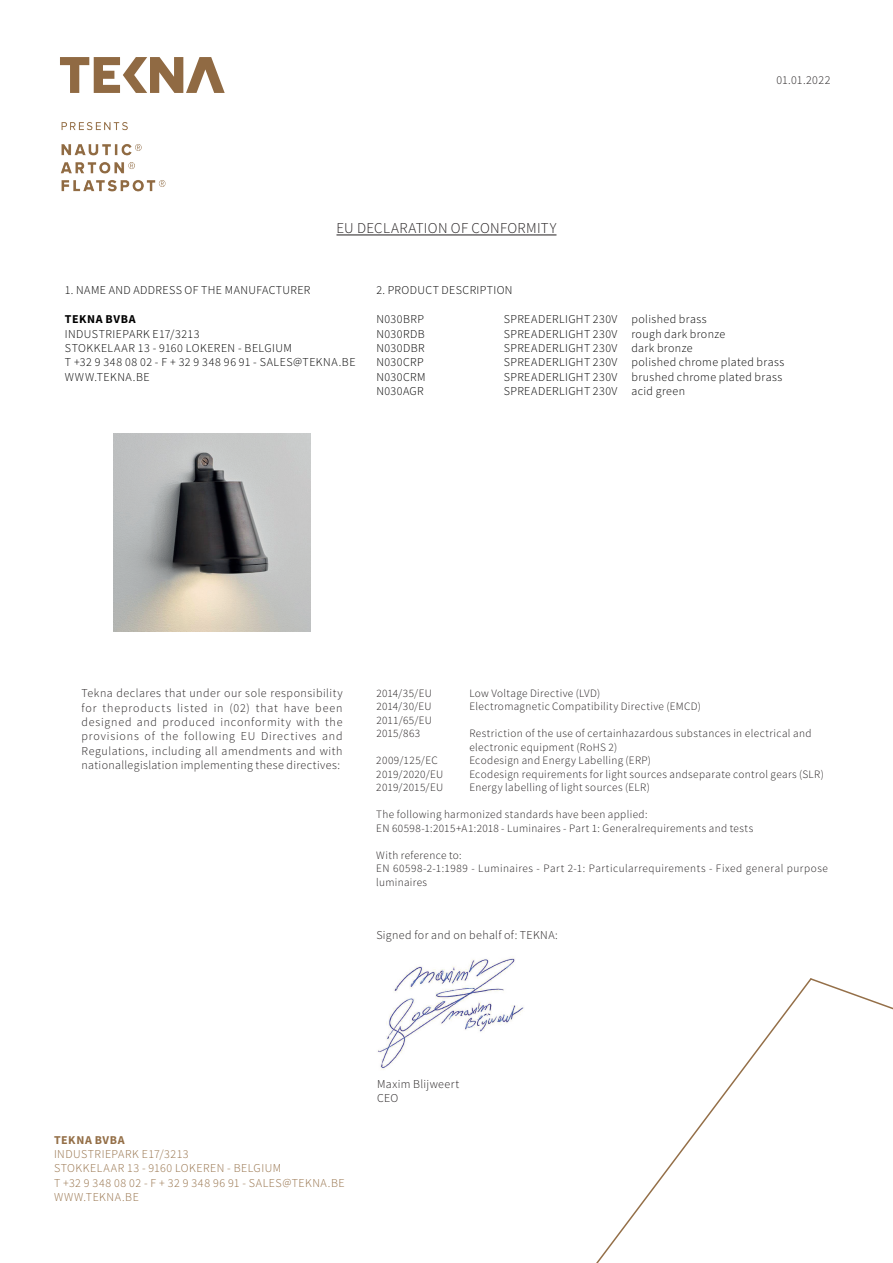
<style>
.page{position:relative;width:893px;height:1263px;background:#fff}
.page>*{position:absolute;margin:0;border:0;box-sizing:border-box;transform-origin:0 0}
.t1{font:300 15px "Source Sans Pro";letter-spacing:.025em;color:#231f20}
.t2{font:300 12px/14.4px "Source Sans Pro";letter-spacing:.035em;color:#000}
.t3{font:300 12px/14.4px "Source Sans Pro";letter-spacing:.03em;color:#231f20}
.t4{font:300 12px/14.4px "Source Sans Pro";letter-spacing:.045em;color:#946f47}
.t5{font:700 12px "Source Sans Pro";letter-spacing:.055em;color:#946f47}
.t6{font:700 12px "Source Sans Pro";letter-spacing:.055em;color:#000}
.t7{font:300 11.25px/13.5px "Source Sans Pro";letter-spacing:.035em;color:#231f20}
</style>
<div class="page">
<svg style="left:60px;top:57px;width:165px;height:36px"></svg>
<img style="left:61px;top:122px;width:105px;height:70px">
<svg style="left:596px;top:981px;width:212px;height:282px"></svg>
<svg style="left:808px;top:978px;width:85px;height:32px"></svg>
<img style="left:378px;top:957px;width:146px;height:113px">
<hr style="left:336px;top:235px;width:220px;height:1px;background:#231f20">
<img style="left:113px;top:434px;width:198px;height:197px">
<h1 class="t1" style="left:336px;top:219px;width:221px">EU DECLARATION OF CONFORMITY</h1>
<p class="t3" style="left:776px;top:73px;width:55px">01.01.2022</p>
<p class="t2" style="left:65px;top:283px;width:247px">1. NAME AND ADDRESS OF THE MANUFACTURER</p>
<p class="t6" style="left:65px;top:311px;width:72px">TEKNA BVBA</p>
<p class="t2" style="left:65px;top:326px;width:292px">INDUSTRIEPARK E17/3213<br>STOKKELAAR 13 - 9160 LOKEREN - BELGIUM<br>T +32 9 348 08 02 - F + 32 9 348 96 91 - SALES@TEKNA.BE<br>WWW.TEKNA.BE</p>
<p class="t2" style="left:376px;top:283px;width:138px">2. PRODUCT DESCRIPTION</p>
<p class="t2" style="left:376px;top:312px;width:49px">N030BRP</p>
<p class="t2" style="left:504px;top:312px;width:204px">SPREADERLIGHT 230V polished brass</p>
<p class="t2" style="left:376px;top:326px;width:50px">N030RDB</p>
<p class="t2" style="left:504px;top:326px;width:223px">SPREADERLIGHT 230V rough dark bronze</p>
<p class="t2" style="left:376px;top:341px;width:50px">N030DBR</p>
<p class="t2" style="left:504px;top:341px;width:190px">SPREADERLIGHT 230V dark bronze</p>
<p class="t2" style="left:376px;top:355px;width:49px">N030CRP</p>
<p class="t2" style="left:504px;top:355px;width:282px">SPREADERLIGHT 230V polished chrome plated brass</p>
<p class="t2" style="left:376px;top:370px;width:51px">N030CRM</p>
<p class="t2" style="left:504px;top:370px;width:280px">SPREADERLIGHT 230V brushed chrome plated brass</p>
<p class="t2" style="left:376px;top:384px;width:49px">N030AGR</p>
<p class="t2" style="left:504px;top:384px;width:183px">SPREADERLIGHT 230V acid green</p>
<p class="t3" style="left:82px;top:686px;width:262px;text-align:justify">Tekna declares that under our sole responsibility for theproducts listed in (02) that have been designed and produced inconformity with the provisions of the following EU Directives and Regulations, including all amendments and with nationallegislation implementing these directives:</p>
<p class="t7" style="left:376px;top:686px;width:57px">2014/35/EU</p>
<p class="t7" style="left:469px;top:686px;width:133px">Low Voltage Directive (LVD)</p>
<p class="t7" style="left:376px;top:700px;width:57px">2014/30/EU</p>
<p class="t7" style="left:469px;top:700px;width:233px">Electromagnetic Compatibility Directive (EMCD)</p>
<p class="t7" style="left:376px;top:713px;width:57px">2011/65/EU<br>2015/863</p>
<p class="t7" style="left:469px;top:727px;width:344px">Restriction of the use of certainhazardous substances in electrical and electronic equipment (RoHS 2)</p>
<p class="t7" style="left:376px;top:754px;width:63px">2009/125/EC</p>
<p class="t7" style="left:469px;top:754px;width:183px">Ecodesign and Energy Labelling (ERP)</p>
<p class="t7" style="left:376px;top:767px;width:69px">2019/2020/EU</p>
<p class="t7" style="left:469px;top:767px;width:356px">Ecodesign requirements for light sources andseparate control gears (SLR)</p>
<p class="t7" style="left:376px;top:781px;width:68px">2019/2015/EU</p>
<p class="t7" style="left:469px;top:781px;width:182px">Energy labelling of light sources (ELR)</p>
<p class="t7" style="left:376px;top:808px;width:378px">The following harmonized standards have been applied:<br>EN 60598-1:2015+A1:2018 - Luminaires - Part 1: Generalrequirements and tests</p>
<p class="t7" style="left:376px;top:848px;width:453px">With reference to:<br>EN 60598-2-1:1989 - Luminaires - Part 2-1: Particularrequirements - Fixed general purpose luminaires</p>
<p class="t3" style="left:376px;top:928px;width:183px">Signed for and on behalf of: TEKNA:</p>
<p class="t5" style="left:54px;top:1131px;width:72px">TEKNA BVBA</p>
<p class="t4" style="left:54px;top:1147px;width:292px">INDUSTRIEPARK E17/3213<br>STOKKELAAR 13 - 9160 LOKEREN - BELGIUM<br>T +32 9 348 08 02 - F + 32 9 348 96 91 - SALES@TEKNA.BE<br>WWW.TEKNA.BE</p>
<p class="t3" style="left:377px;top:1076px;width:84px">Maxim Blijweert<br>CEO</p>
</div>
